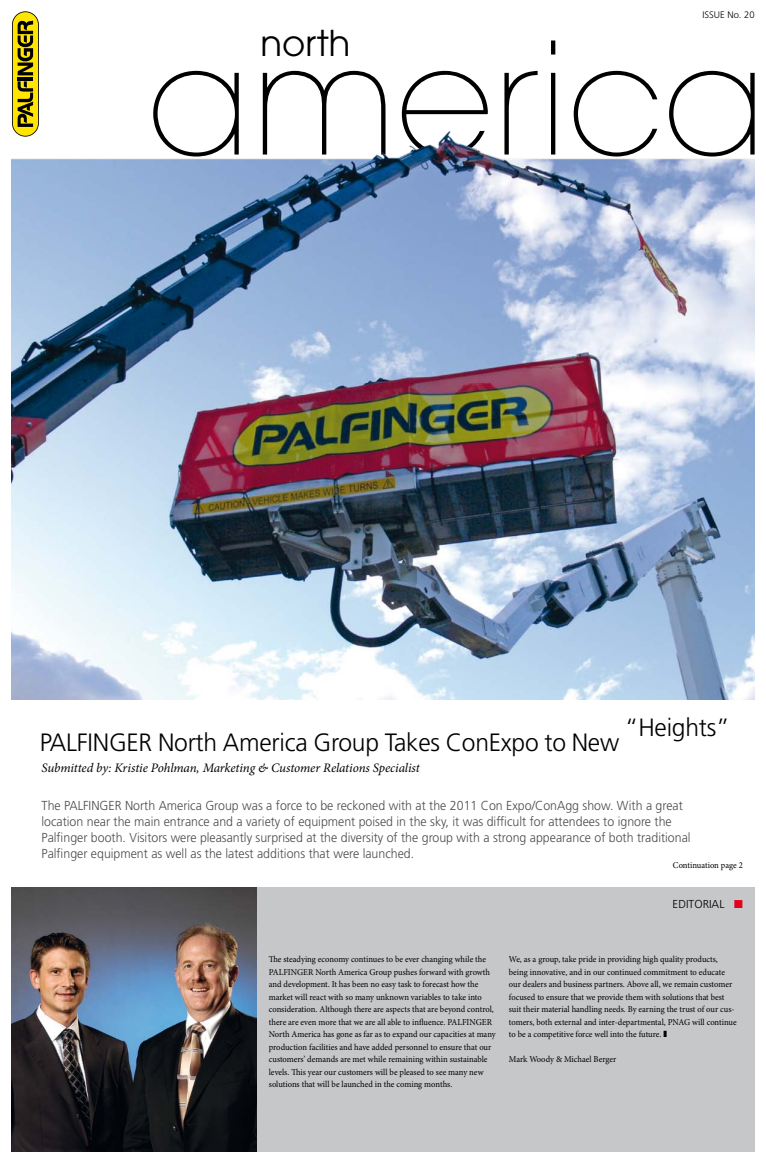
<style>
.page{position:relative;width:766px;height:1163px;background:#fff}
.page>*{position:absolute;margin:0;border:0;box-sizing:border-box;transform-origin:0 0}
.t1{font:200 154px "Avant Garde";color:#000}
.t2{font:35.4px "Avant Garde";color:#000}
.t3{font:300 25px "Frutiger LT Std";letter-spacing:-.01em;color:#000}
.t4{font:300 13px/16px "Frutiger LT Std";color:#4b4b4d;scale:.95 1}
.t5{font:italic 13px "Minion Pro";letter-spacing:-.01em;color:#000}
.t6{font:300 11.5px "Frutiger LT Std";color:#000}
.t7{font:11.5px "Zapf Dingbats ITC";color:#e2001a}
.t8{font:300 9.4px "Frutiger LT Std";color:#000}
.t9{font:9px/12.5px "Minion Pro";letter-spacing:-.005em;color:#000;scale:.95 1}
</style>
<div class="page">
<div style="left:11px;top:887px;width:743px;height:264px;background:#c6c7c8"></div>
<img style="left:11px;top:887px;width:246px;height:264px">
<svg style="left:12px;top:11px;width:27px;height:112px;background:#a29208"></svg>
<img style="left:11px;top:123px;width:743px;height:576px">
<p class="t8" style="left:702px;top:9px;width:8px">Issue</p>
<p class="t8" style="left:727px;top:9px;width:29px">No. 20</p>
<h2 class="t2" style="left:260px;top:22px;width:91px">north</h2>
<h1 class="t1" style="left:147px;top:8px;width:621px">america</h1>
<h3 class="t3" style="left:40px;top:728px;width:581px">PALFINGER North America Group Takes ConExpo to New</h3>
<h3 class="t5" style="left:41px;top:759px;width:380px">Submitted by: Kristie Pohlman, Marketing &amp; Customer Relations Specialist</h3>
<h3 class="t3" style="left:624px;top:713px;width:106px">“Heights”</h3>
<p class="t4" style="left:41px;top:798px;width:684px">The PALFINGER North America Group was a force to be reckoned with at the 2011 Con Expo/ConAgg show. With a great location near the main entrance and a variety of equipment poised in the sky, it was difficult for attendees to ignore the Palfinger booth. Visitors were pleasantly surprised at the diversity of the group with a strong appearance of both traditional Palfinger equipment as well as the latest additions that were launched.</p>
<p class="t6" style="left:672px;top:896px;width:13px">Editorial</p>
<p class="t7" style="left:733px;top:898px;width:10px">■</p>
<p class="t9" style="left:672px;top:859px;width:75px">Continuation page 2</p>
<p class="t9" style="left:269px;top:952px;width:240px">The steadying economy continues to be ever changing while the PALFINGER North America Group pushes forward with growth and development. It has been no easy task to forecast how the market will react with so many unknown variables to take into consideration. Although there are aspects that are beyond control, there are even more that we are all able to influence. PALFINGER North America has gone as far as to expand our capacities at many production facilities and have added personnel to ensure that our customers’ demands are met while remaining within sustainable levels. This year our customers will be pleased to see many new solutions that will be launched in the coming months.</p>
<p class="t9" style="left:508px;top:952px;width:241px">We, as a group, take pride in providing high quality products, being innovative, and in our continued commitment to educate our dealers and business partners. Above all, we remain customer focused to ensure that we provide them with solutions that best suit their material handling needs. By earning the trust of our cus&shy;tomers, both external and inter-departmental, PNAG will continue to be a competitive force well into the future. ❚</p>
<p class="t9" style="left:508px;top:1052px;width:114px">Mark Woody &amp; Michael Berger</p>
</div>
